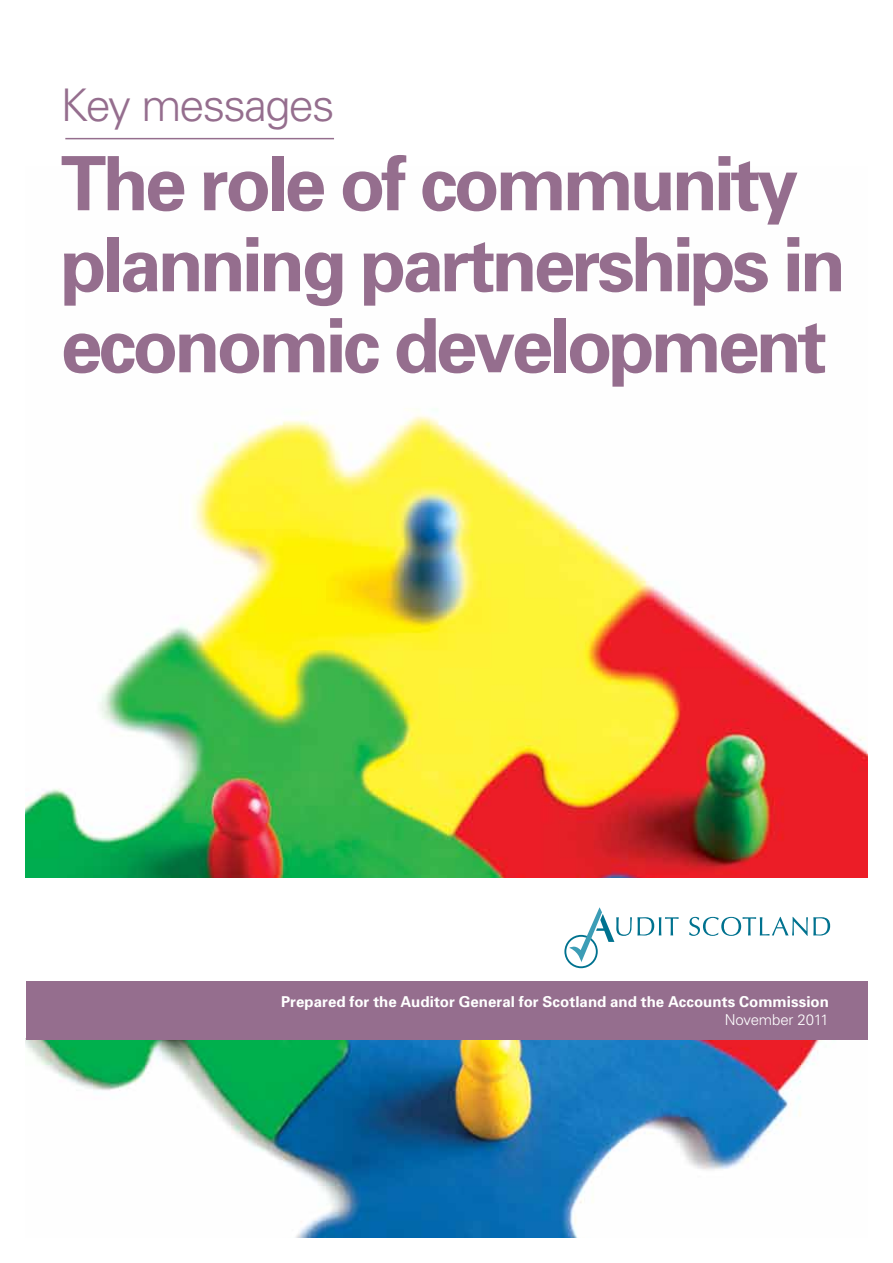
<style>
.page{position:relative;width:893px;height:1263px;background:#fff}
.page>*{position:absolute;margin:0;border:0;box-sizing:border-box;transform-origin:0 0}
.t1{font:700 75px/81px "Univers";letter-spacing:-.05em;color:#956e8e}
.t2{font:300 45px "Univers";letter-spacing:-.04em;color:#956e8e}
.t3{font:700 15px/18px "Univers";color:#fff;text-align:right}
.s1{font-weight:300}
</style>
<div class="page">
<img style="left:26px;top:415px;width:841px;height:822px">
<div style="left:12px;top:878px;width:870px;height:160px;background:#fff"></div>
<div style="left:26px;top:981px;width:842px;height:58px;background:#956e8e"></div>
<div style="left:564px;top:935px;width:34px;height:33px;border:2px solid #00728f;border-radius:50%"></div>
<svg style="left:569px;top:907px;width:110px;height:55px"></svg>
<svg style="left:689px;top:917px;width:141px;height:19px"></svg>
<hr style="left:65px;top:138px;width:269px;height:1px;background:#956e8e">
<h1 class="t2" style="left:61px;top:78px;width:275px">Key messages</h1>
<h1 class="t1" style="left:61px;top:143px;width:787px">The role of community planning partnerships in economic development</h1>
<p class="t3" style="left:281px;top:992px;width:549px">Prepared for the Auditor General for Scotland and the Accounts Commission<br><span class="s1">November 2011</span></p>
</div>
